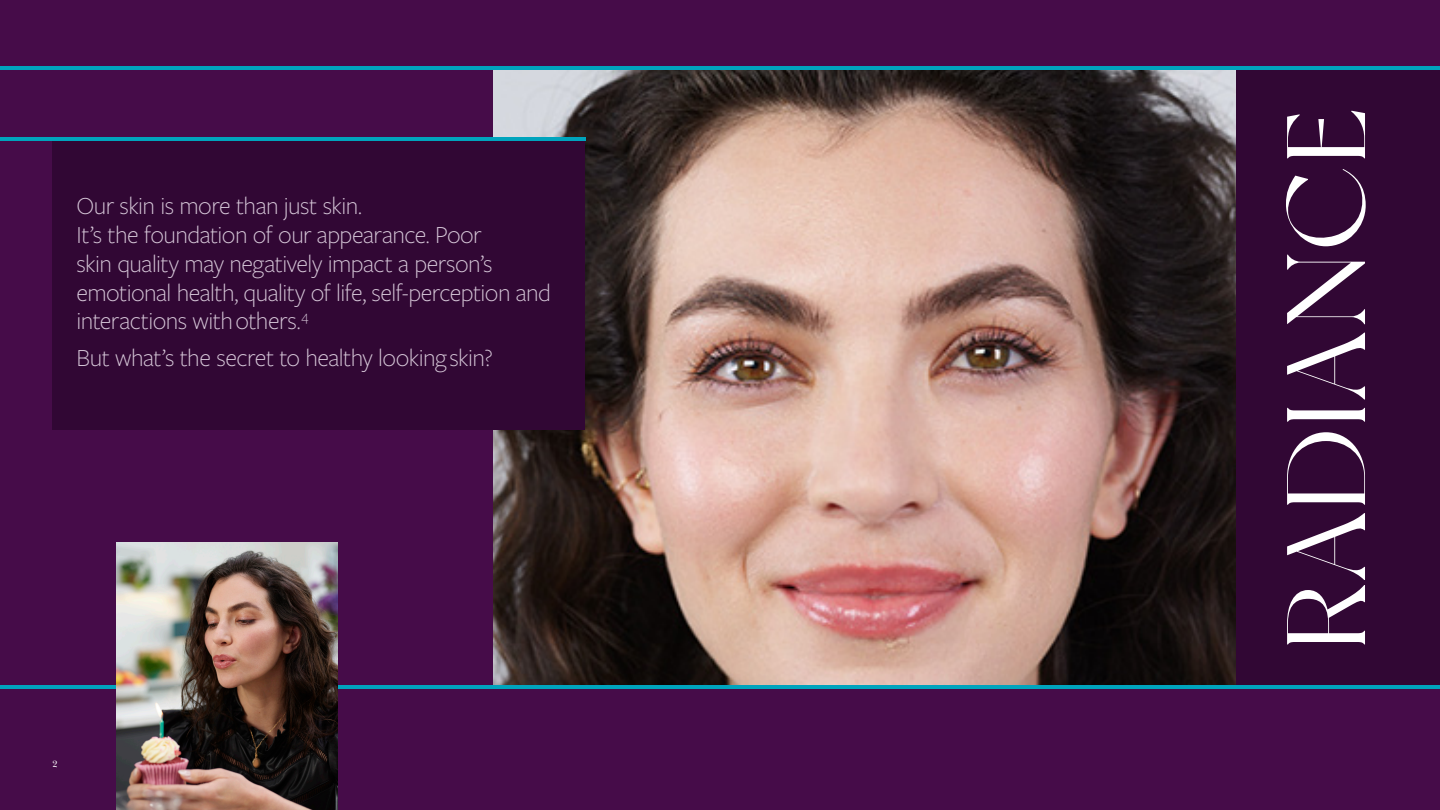
<style>
.page{position:relative;width:1440px;height:810px;background:#460c49}
.page>*{position:absolute;margin:0;border:0;box-sizing:border-box;transform-origin:0 0}
.t1{font:111.38px "New York";letter-spacing:.025em;color:#fff}
.t2{font:300 25.5px/28.7px "Freight Sans Pro";letter-spacing:-.02em;color:#d7c8d9}
.t3{font:9.6px "New Baskerville Std";color:#fff}
</style>
<div class="page">
<div style="left:964px;top:68px;width:476px;height:621px;background:#310734"></div>
<img style="left:493px;top:70px;width:742px;height:615px">
<hr style="left:0;top:67px;width:1440px;height:3px;background:#00a4bd">
<hr style="left:0;top:685px;width:1440px;height:4px;background:#00a4bd">
<div style="left:52px;top:137px;width:533px;height:293px;background:#310734"></div>
<hr style="left:0;top:137px;width:585px;height:3px;background:#00a4bd">
<img style="left:116px;top:543px;width:221px;height:267px">
<p class="t2" style="left:76px;top:191px;width:476px">Our skin is more than just skin.<br>It’s the foundation of our appearance. Poor<br>skin quality may negatively impact a person’s emotional health, quality of life, self-perception and interactions with others.<sup>4</sup></p>
<p class="t2" style="left:76px;top:342px;width:418px">But what’s the secret to healthy looking skin?</p>
<p class="t3" style="left:52px;top:758px;width:6px">2</p>
<p class="t1" style="left:1259px;top:649px;width:543px;rotate:-90deg">RADIANCE</p>
</div>
